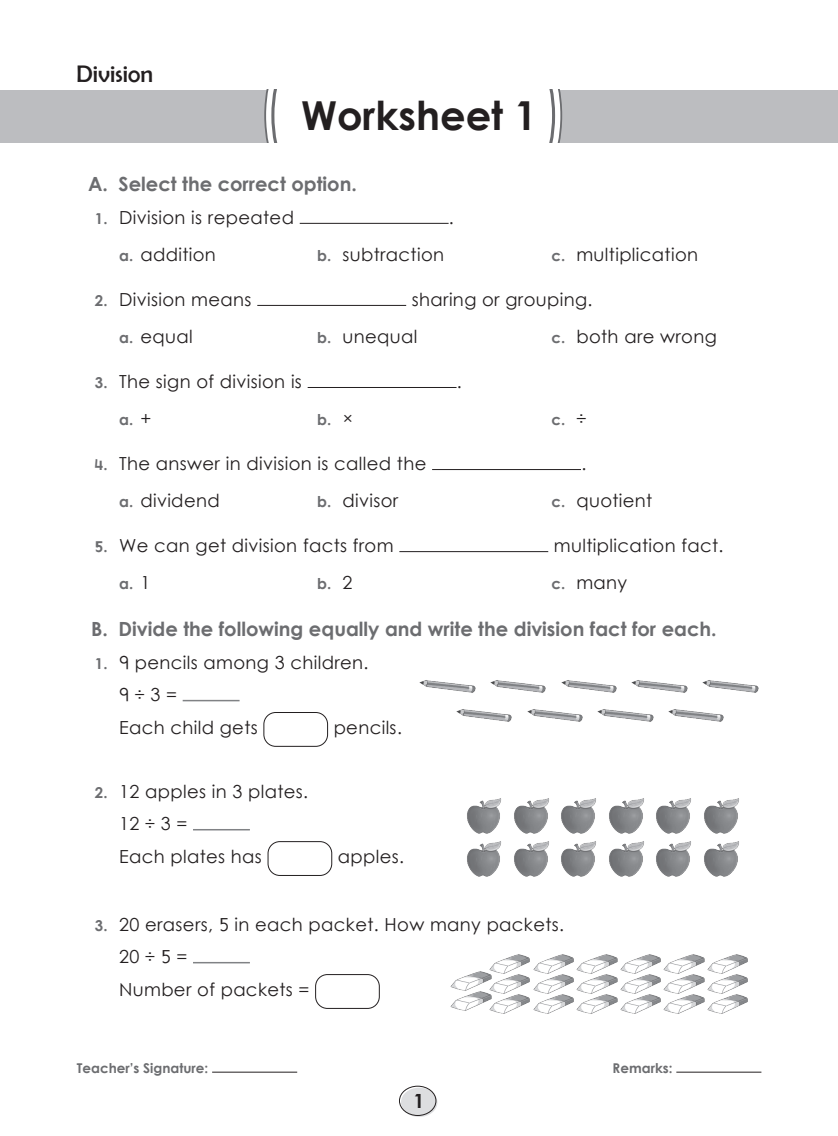
<style>
.page{position:relative;width:838px;height:1136px;background:#fff}
.page>*{position:absolute;margin:0;border:0;box-sizing:border-box;transform-origin:0 0}
.Rubric{font:39.9px "Century Gothic Bold New";color:#231f20}
.Chapter_heading{font:24px "Berlin Sans FB";color:#231f20}
.Rubric-2{font:19.5px "Century Gothic Bold New";color:#6c6d70}
.t1{font:19.5px "Century Gothic Bold New";color:#231f20}
.Sub_rubric{font:18px "Century Gothic Regular New";letter-spacing:.02em;color:#231f20}
.i__ii{font:18px "Century Gothic Regular New";letter-spacing:.02em;color:#231f20}
.i__ii-2{font:15px "Century Gothic Bold New";color:#6c6d70}
.t2{font:13.5px "Century Gothic Bold New";color:#6c6d70}
.s1{font-family:"Century Gothic Bold New";font-size:15px;color:#6c6d70}
.s2{font-family:"Century Gothic Regular New";font-size:18px;color:#231f20}
</style>
<div class="page">
<hr style="left:212px;top:1071px;width:85px;height:1px;background:#231f20">
<hr style="left:676px;top:1071px;width:85px;height:1px;background:#231f20">
<div style="left:401px;top:1087px;width:36px;height:29px;background:#dddee0;border-radius:50%"></div>
<div style="left:399px;top:1085px;width:37px;height:30px;border:1px solid #231f20;border-radius:50%"></div>
<hr style="left:300px;top:223px;width:148px;height:1px;background:#231f20">
<hr style="left:257px;top:305px;width:149px;height:1px;background:#231f20">
<hr style="left:308px;top:387px;width:148px;height:1px;background:#231f20">
<hr style="left:432px;top:469px;width:149px;height:1px;background:#231f20">
<hr style="left:399px;top:551px;width:149px;height:1px;background:#231f20">
<hr style="left:183px;top:699px;width:56px;height:2px;background:#808285">
<div style="left:263px;top:712px;width:65px;height:34px;border:1px solid #231f20;border-radius:12px"></div>
<img style="left:419px;top:680px;width:57px;height:13px">
<img style="left:490px;top:680px;width:56px;height:13px">
<img style="left:456px;top:709px;width:56px;height:13px">
<img style="left:561px;top:680px;width:56px;height:13px">
<img style="left:527px;top:709px;width:56px;height:13px">
<img style="left:631px;top:680px;width:57px;height:13px">
<img style="left:597px;top:709px;width:57px;height:13px">
<img style="left:702px;top:680px;width:57px;height:13px">
<img style="left:668px;top:709px;width:56px;height:13px">
<hr style="left:193px;top:828px;width:57px;height:2px;background:#808285">
<div style="left:268px;top:841px;width:64px;height:34px;border:1px solid #231f20;border-radius:12px"></div>
<img style="left:467px;top:798px;width:34px;height:36px">
<img style="left:467px;top:841px;width:34px;height:36px">
<img style="left:514px;top:798px;width:35px;height:36px">
<img style="left:514px;top:841px;width:35px;height:36px">
<img style="left:561px;top:798px;width:35px;height:36px">
<img style="left:561px;top:841px;width:35px;height:36px">
<img style="left:609px;top:798px;width:35px;height:36px">
<img style="left:609px;top:841px;width:35px;height:36px">
<img style="left:656px;top:798px;width:35px;height:36px">
<img style="left:656px;top:841px;width:35px;height:36px">
<img style="left:704px;top:798px;width:35px;height:36px">
<img style="left:704px;top:841px;width:35px;height:36px">
<hr style="left:193px;top:961px;width:57px;height:2px;background:#808285">
<div style="left:315px;top:974px;width:65px;height:34px;border:1px solid #231f20;border-radius:12px"></div>
<img style="left:493px;top:954px;width:37px;height:14px">
<img style="left:578px;top:954px;width:39px;height:14px">
<img style="left:665px;top:954px;width:39px;height:14px">
<img style="left:535px;top:954px;width:39px;height:14px">
<img style="left:617px;top:954px;width:44px;height:14px">
<img style="left:704px;top:954px;width:44px;height:14px">
<img style="left:495px;top:968px;width:35px;height:20px">
<img style="left:452px;top:965px;width:43px;height:20px">
<img style="left:450px;top:985px;width:45px;height:26px">
<img style="left:577px;top:968px;width:40px;height:20px">
<img style="left:665px;top:968px;width:39px;height:20px">
<img style="left:533px;top:968px;width:44px;height:20px">
<img style="left:617px;top:968px;width:48px;height:20px">
<img style="left:704px;top:968px;width:44px;height:20px">
<img style="left:486px;top:988px;width:44px;height:26px">
<img style="left:577px;top:988px;width:40px;height:26px">
<img style="left:665px;top:988px;width:39px;height:26px">
<img style="left:533px;top:988px;width:44px;height:26px">
<img style="left:617px;top:988px;width:48px;height:26px">
<img style="left:704px;top:988px;width:44px;height:26px">
<div style="left:0;top:90px;width:838px;height:52px;background:#bcbdc0"></div>
<div style="left:264px;top:90px;width:298px;height:52px;background:#fff"></div>
<p class="Chapter_heading" style="left:77px;top:60px;width:78px">Division</p>
<p class="Rubric" style="left:301px;top:85px;width:237px">Worksheet 1</p>
<p class="Rubric-2" style="left:88px;top:169px;width:270px">A. Select the correct option.</p>
<p class="Sub_rubric" style="left:95px;top:205px;width:201px"><span class="s1">1.</span> Division is repeated</p>
<p class="Sub_rubric" style="left:449px;top:205px;width:6px">.</p>
<p class="i__ii" style="left:119px;top:241px;width:98px"><span class="s1">a.</span> addition</p>
<p class="i__ii" style="left:317px;top:241px;width:129px"><span class="s1">b.</span> subtraction</p>
<p class="i__ii" style="left:551px;top:241px;width:148px"><span class="s1">c.</span> multiplication</p>
<p class="Sub_rubric" style="left:95px;top:287px;width:158px"><span class="s1">2.</span> Division means</p>
<p class="Sub_rubric" style="left:412px;top:287px;width:182px">sharing or grouping.</p>
<p class="i__ii" style="left:119px;top:323px;width:75px"><span class="s1">a.</span> equal</p>
<p class="i__ii" style="left:317px;top:323px;width:102px"><span class="s1">b.</span> unequal</p>
<p class="i__ii" style="left:551px;top:323px;width:167px"><span class="s1">c.</span> both are wrong</p>
<p class="Sub_rubric" style="left:95px;top:369px;width:209px"><span class="s1">3.</span> The sign of division is</p>
<p class="Sub_rubric" style="left:457px;top:369px;width:6px">.</p>
<p class="i__ii-2" style="left:119px;top:408px;width:34px">a. <span class="s2">+</span></p>
<p class="i__ii-2" style="left:317px;top:408px;width:38px">b. <span class="s2">×</span></p>
<p class="i__ii-2" style="left:551px;top:408px;width:36px">c. <span class="s2">÷</span></p>
<p class="Sub_rubric" style="left:95px;top:451px;width:333px"><span class="s1">4.</span> The answer in division is called the</p>
<p class="Sub_rubric" style="left:581px;top:451px;width:6px">.</p>
<p class="i__ii" style="left:119px;top:487px;width:102px"><span class="s1">a.</span> dividend</p>
<p class="i__ii" style="left:317px;top:487px;width:83px"><span class="s1">b.</span> divisor</p>
<p class="i__ii" style="left:551px;top:487px;width:103px"><span class="s1">c.</span> quotient</p>
<p class="Sub_rubric" style="left:95px;top:533px;width:300px"><span class="s1">5.</span> We can get division facts from</p>
<p class="Sub_rubric" style="left:554px;top:533px;width:171px">multiplication fact.</p>
<p class="i__ii-2" style="left:119px;top:572px;width:33px">a. <span class="s2">1</span></p>
<p class="i__ii-2" style="left:317px;top:572px;width:37px">b. <span class="s2">2</span></p>
<p class="i__ii" style="left:551px;top:569px;width:77px"><span class="s1">c.</span> many</p>
<p class="Rubric-2" style="left:91px;top:614px;width:627px">B. Divide the following equally and write the division fact for each.</p>
<p class="Sub_rubric" style="left:95px;top:649px;width:275px"><span class="s1">1.</span> 9 pencils among 3 children.</p>
<p class="Sub_rubric" style="left:119px;top:682px;width:59px">9 ÷ 3 =</p>
<p class="Sub_rubric" style="left:119px;top:714px;width:140px">Each child gets</p>
<p class="Sub_rubric" style="left:334px;top:714px;width:70px">pencils.</p>
<p class="Sub_rubric" style="left:95px;top:778px;width:215px"><span class="s1">2.</span> 12 apples in 3 plates.</p>
<p class="Sub_rubric" style="left:119px;top:811px;width:70px">12 ÷ 3 =</p>
<p class="Sub_rubric" style="left:119px;top:843px;width:144px">Each plates has</p>
<p class="Sub_rubric" style="left:338px;top:843px;width:68px">apples.</p>
<p class="Sub_rubric" style="left:95px;top:911px;width:471px"><span class="s1">3.</span> 20 erasers, 5 in each packet. How many packets.</p>
<p class="Sub_rubric" style="left:119px;top:944px;width:70px">20 ÷ 5 =</p>
<p class="Sub_rubric" style="left:119px;top:976px;width:192px">Number of packets =</p>
<p class="t2" style="left:77px;top:1057px;width:133px">Teacher’s Signature:</p>
<p class="t2" style="left:612px;top:1057px;width:61px">Remarks:</p>
<p class="t1" style="left:413px;top:1085px;width:12px">1</p>
</div>
